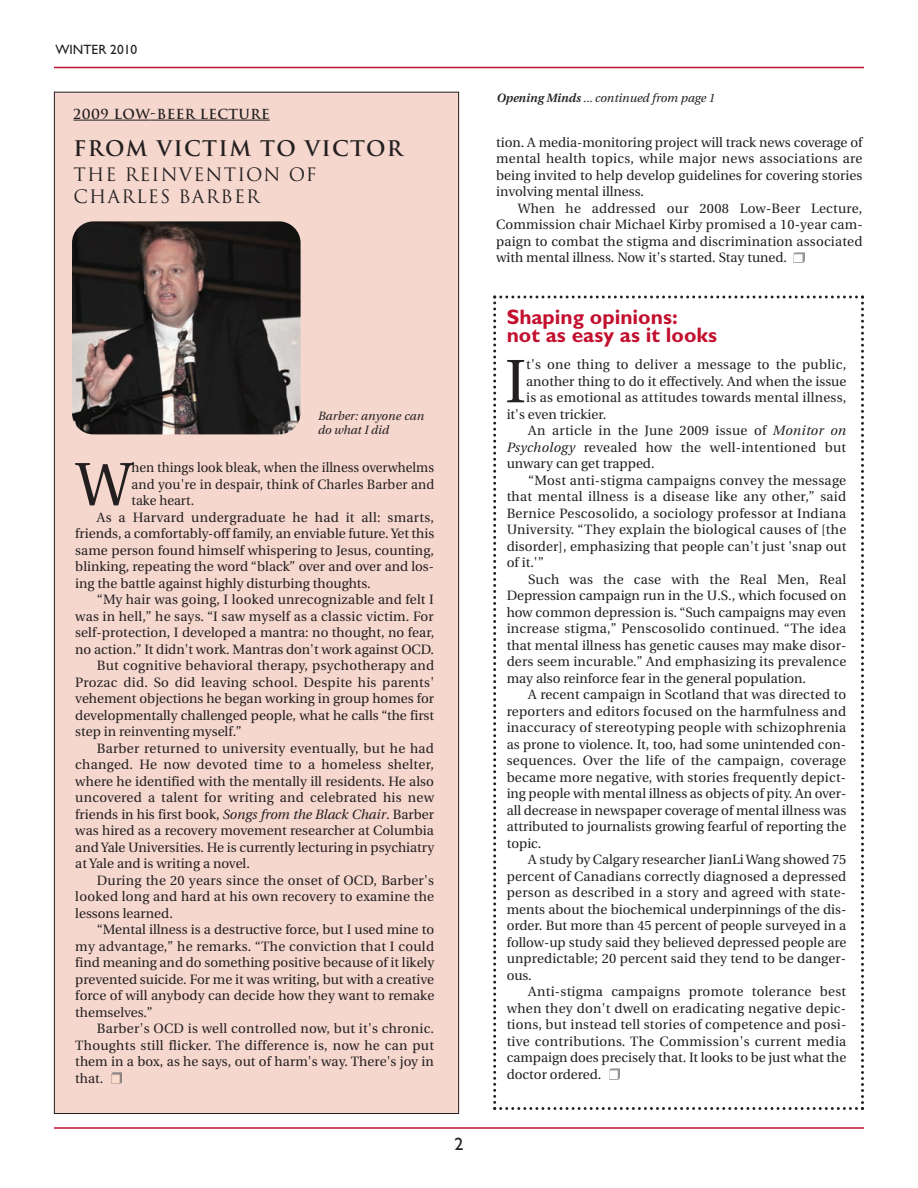
<style>
.page{position:relative;width:918px;height:1188px;background:#fff}
.page>*{position:absolute;margin:0;border:0;box-sizing:border-box;transform-origin:0 0}
.t1{font:61.2px "Utopia";color:#231f20}
.t2{font:700 21px/18px "Gill Sans";color:#c3102f}
.t3{font:700 21px "Trajan";letter-spacing:.06em;color:#231f20}
.t4{font:18px/21.6px "Trajan";letter-spacing:.065em;color:#231f20}
.t5{font:18px "Gill Sans";color:#231f20}
.t6{font:13.5px/16.5px "Utopia";letter-spacing:.005em;color:#231f20;text-align:justify}
.t7{font:700 13.5px "Trajan";letter-spacing:.035em;color:#231f20}
.t8{font:13.5px "Gill Sans";color:#231f20}
.t9{font:italic 12px/13.5px "Utopia";color:#231f20}
.s1{font-style:italic}
.s2{font-weight:600}
</style>
<div class="page">
<div style="left:54px;top:92px;width:405px;height:1022px;background:#f5d7ce"></div>
<hr style="left:54px;top:67px;width:810px;height:1px;background:#c3102f">
<hr style="left:54px;top:1127px;width:810px;height:2px;background:#c3102f">
<img style="left:72px;top:221px;width:229px;height:213px">
<hr style="left:74px;top:120px;width:48px;height:1px;background:#231f20">
<svg style="left:122px;top:120px;width:28px;height:1px"></svg>
<hr style="left:151px;top:120px;width:78px;height:1px;background:#231f20">
<hr style="left:229px;top:120px;width:41px;height:1px;background:#231f20">
<svg style="left:111px;top:1073px;width:10px;height:10px"></svg>
<svg style="left:493px;top:296px;width:371px;height:814px"></svg>
<svg style="left:794px;top:253px;width:10px;height:10px"></svg>
<p class="t8" style="left:56px;top:42px;width:83px">WINTER 2010</p>
<p class="t7" style="left:74px;top:106px;width:198px">2009 LOW-BEER LECTURE</p>
<h2 class="t3" style="left:74px;top:136px;width:331px">FROM VICTIM TO VICTOR</h2>
<h3 class="t4" style="left:74px;top:164px;width:245px">THE REINVENTION OF<br>CHARLES BARBER</h3>
<p class="t9" style="left:318px;top:410px;width:108px">Barber: anyone can do what I did</p>
<h1 class="t1" style="left:76px;top:460px;width:57px">W</h1>
<p class="t6" style="left:132px;top:461px;width:304px">hen things look bleak, when the illness overwhelms</p>
<p class="t6" style="left:132px;top:477px;width:304px">and you're in despair, think of Charles Barber and</p>
<p class="t6" style="left:132px;top:494px;width:64px">take heart.</p>
<p class="t6" style="left:97px;top:510px;width:339px">As a Harvard undergraduate he had it all: smarts,</p>
<p class="t6" style="left:75px;top:527px;width:360px">friends, a comfortably-off family, an enviable future. Yet this</p>
<p class="t6" style="left:75px;top:543px;width:360px">same person found himself whispering to Jesus, counting,</p>
<p class="t6" style="left:75px;top:560px;width:360px">blinking, repeating the word “black” over and over and los-</p>
<p class="t6" style="left:75px;top:576px;width:297px">ing the battle against highly disturbing thoughts.</p>
<p class="t6" style="left:97px;top:593px;width:338px">“My hair was going, I looked unrecognizable and felt I</p>
<p class="t6" style="left:75px;top:609px;width:360px">was in hell,” he says. “I saw myself as a classic victim. For</p>
<p class="t6" style="left:75px;top:626px;width:361px">self-protection, I developed a mantra: no thought, no fear,</p>
<p class="t6" style="left:75px;top:642px;width:360px">no action.” It didn't work. Mantras don't work against OCD.</p>
<p class="t6" style="left:97px;top:659px;width:339px">But cognitive behavioral therapy, psychotherapy and</p>
<p class="t6" style="left:75px;top:675px;width:360px">Prozac did. So did leaving school. Despite his parents'</p>
<p class="t6" style="left:75px;top:692px;width:360px">vehement objections he began working in group homes for</p>
<p class="t6" style="left:75px;top:708px;width:360px">developmentally challenged people, what he calls “the first</p>
<p class="t6" style="left:75px;top:725px;width:168px">step in reinventing myself.”</p>
<p class="t6" style="left:97px;top:741px;width:339px">Barber returned to university eventually, but he had</p>
<p class="t6" style="left:75px;top:758px;width:360px">changed. He now devoted time to a homeless shelter,</p>
<p class="t6" style="left:75px;top:774px;width:360px">where he identified with the mentally ill residents. He also</p>
<p class="t6" style="left:75px;top:791px;width:360px">uncovered a talent for writing and celebrated his new</p>
<p class="t6" style="left:75px;top:807px;width:360px">friends in his first book, <span class="s1">Songs from the Black Chair</span>. Barber</p>
<p class="t6" style="left:75px;top:824px;width:360px">was hired as a recovery movement researcher at Columbia</p>
<p class="t6" style="left:75px;top:840px;width:360px">and Yale Universities. He is currently lecturing in psychiatry</p>
<p class="t6" style="left:75px;top:857px;width:176px">at Yale and is writing a novel.</p>
<p class="t6" style="left:97px;top:873px;width:339px">During the 20 years since the onset of OCD, Barber's</p>
<p class="t6" style="left:75px;top:890px;width:360px">looked long and hard at his own recovery to examine the</p>
<p class="t6" style="left:75px;top:906px;width:99px">lessons learned.</p>
<p class="t6" style="left:97px;top:923px;width:339px">“Mental illness is a destructive force, but I used mine to</p>
<p class="t6" style="left:75px;top:939px;width:360px">my advantage,” he remarks. “The conviction that I could</p>
<p class="t6" style="left:75px;top:956px;width:360px">find meaning and do something positive because of it likely</p>
<p class="t6" style="left:75px;top:972px;width:360px">prevented suicide. For me it was writing, but with a creative</p>
<p class="t6" style="left:75px;top:989px;width:361px">force of will anybody can decide how they want to remake</p>
<p class="t6" style="left:75px;top:1005px;width:79px">themselves.”</p>
<p class="t6" style="left:97px;top:1022px;width:339px">Barber's OCD is well controlled now, but it's chronic.</p>
<p class="t6" style="left:75px;top:1038px;width:360px">Thoughts still flicker. The difference is, now he can put</p>
<p class="t6" style="left:75px;top:1055px;width:360px">them in a box, as he says, out of harm's way. There's joy in</p>
<p class="t6" style="left:75px;top:1071px;width:30px">that.</p>
<h3 class="t5" style="left:454px;top:1133px;width:10px">2</h3>
<p class="t9" style="left:497px;top:92px;width:220px"><span class="s2">Opening Minds</span> ... continued from page 1</p>
<p class="t6" style="left:496px;top:135px;width:368px">tion. A media-monitoring project will track news coverage of mental health topics, while major news associations are being invited to help develop guidelines for covering stories involving mental illness.</p>
<p class="t6" style="left:496px;top:201px;width:368px;text-indent:22px">When he addressed our 2008 Low-Beer Lecture, Commission chair Michael Kirby promised a 10-year cam&shy;paign to combat the stigma and discrimination associated with mental illness. Now it's started. Stay tuned.</p>
<h2 class="t2" style="left:507px;top:310px;width:212px">Shaping opinions:<br>not as easy as it looks</h2>
<h1 class="t1" style="left:505px;top:357px;width:23px">I</h1>
<p class="t6" style="left:526px;top:358px;width:322px">t's one thing to deliver a message to the public,</p>
<p class="t6" style="left:526px;top:374px;width:322px">another thing to do it effectively. And when the issue</p>
<p class="t6" style="left:526px;top:391px;width:322px">is as emotional as attitudes towards mental illness,</p>
<p class="t6" style="left:507px;top:407px;width:101px">it's even trickier.</p>
<p class="t6" style="left:528px;top:424px;width:319px">An article in the June 2009 issue of <span class="s1">Monitor on</span></p>
<p class="t6" style="left:507px;top:440px;width:341px"><span class="s1">Psychology</span> revealed how the well-intentioned but</p>
<p class="t6" style="left:507px;top:457px;width:149px">unwary can get trapped.</p>
<p class="t6" style="left:528px;top:473px;width:319px">“Most anti-stigma campaigns convey the message</p>
<p class="t6" style="left:507px;top:490px;width:341px">that mental illness is a disease like any other,” said</p>
<p class="t6" style="left:507px;top:506px;width:341px">Bernice Pescosolido, a sociology professor at Indiana</p>
<p class="t6" style="left:507px;top:523px;width:341px">University. “They explain the biological causes of [the</p>
<p class="t6" style="left:507px;top:539px;width:341px">disorder], emphasizing that people can't just 'snap out</p>
<p class="t6" style="left:507px;top:556px;width:39px">of it.'”</p>
<p class="t6" style="left:528px;top:572px;width:319px">Such was the case with the Real Men, Real</p>
<p class="t6" style="left:507px;top:589px;width:341px">Depression campaign run in the U.S., which focused on</p>
<p class="t6" style="left:507px;top:605px;width:341px">how common depression is. “Such campaigns may even</p>
<p class="t6" style="left:507px;top:622px;width:341px">increase stigma,” Penscosolido continued. “The idea</p>
<p class="t6" style="left:507px;top:638px;width:341px">that mental illness has genetic causes may make disor-</p>
<p class="t6" style="left:507px;top:655px;width:341px">ders seem incurable.” And emphasizing its prevalence</p>
<p class="t6" style="left:507px;top:671px;width:301px">may also reinforce fear in the general population.</p>
<p class="t6" style="left:528px;top:688px;width:319px">A recent campaign in Scotland that was directed to</p>
<p class="t6" style="left:507px;top:704px;width:341px">reporters and editors focused on the harmfulness and</p>
<p class="t6" style="left:507px;top:721px;width:341px">inaccuracy of stereotyping people with schizophrenia</p>
<p class="t6" style="left:507px;top:737px;width:341px">as prone to violence. It, too, had some unintended con-</p>
<p class="t6" style="left:507px;top:754px;width:341px">sequences. Over the life of the campaign, coverage</p>
<p class="t6" style="left:507px;top:770px;width:341px">became more negative, with stories frequently depict-</p>
<p class="t6" style="left:507px;top:787px;width:341px">ing people with mental illness as objects of pity. An over-</p>
<p class="t6" style="left:507px;top:803px;width:341px">all decrease in newspaper coverage of mental illness was</p>
<p class="t6" style="left:507px;top:820px;width:341px">attributed to journalists growing fearful of reporting the</p>
<p class="t6" style="left:507px;top:836px;width:36px">topic.</p>
<p class="t6" style="left:528px;top:853px;width:320px">A study by Calgary researcher JianLi Wang showed 75</p>
<p class="t6" style="left:507px;top:869px;width:341px">percent of Canadians correctly diagnosed a depressed</p>
<p class="t6" style="left:507px;top:886px;width:341px">person as described in a story and agreed with state-</p>
<p class="t6" style="left:507px;top:902px;width:341px">ments about the biochemical underpinnings of the dis-</p>
<p class="t6" style="left:507px;top:919px;width:341px">order. But more than 45 percent of people surveyed in a</p>
<p class="t6" style="left:507px;top:935px;width:341px">follow-up study said they believed depressed people are</p>
<p class="t6" style="left:507px;top:952px;width:341px">unpredictable; 20 percent said they tend to be danger-</p>
<p class="t6" style="left:507px;top:968px;width:27px">ous.</p>
<p class="t6" style="left:528px;top:984px;width:319px">Anti-stigma campaigns promote tolerance best</p>
<p class="t6" style="left:507px;top:1001px;width:341px">when they don't dwell on eradicating negative depic-</p>
<p class="t6" style="left:507px;top:1017px;width:341px">tions, but instead tell stories of competence and posi-</p>
<p class="t6" style="left:507px;top:1034px;width:341px">tive contributions. The Commission's current media</p>
<p class="t6" style="left:507px;top:1050px;width:341px">campaign does precisely that. It looks to be just what the</p>
<p class="t6" style="left:507px;top:1067px;width:96px">doctor ordered.</p>
</div>
